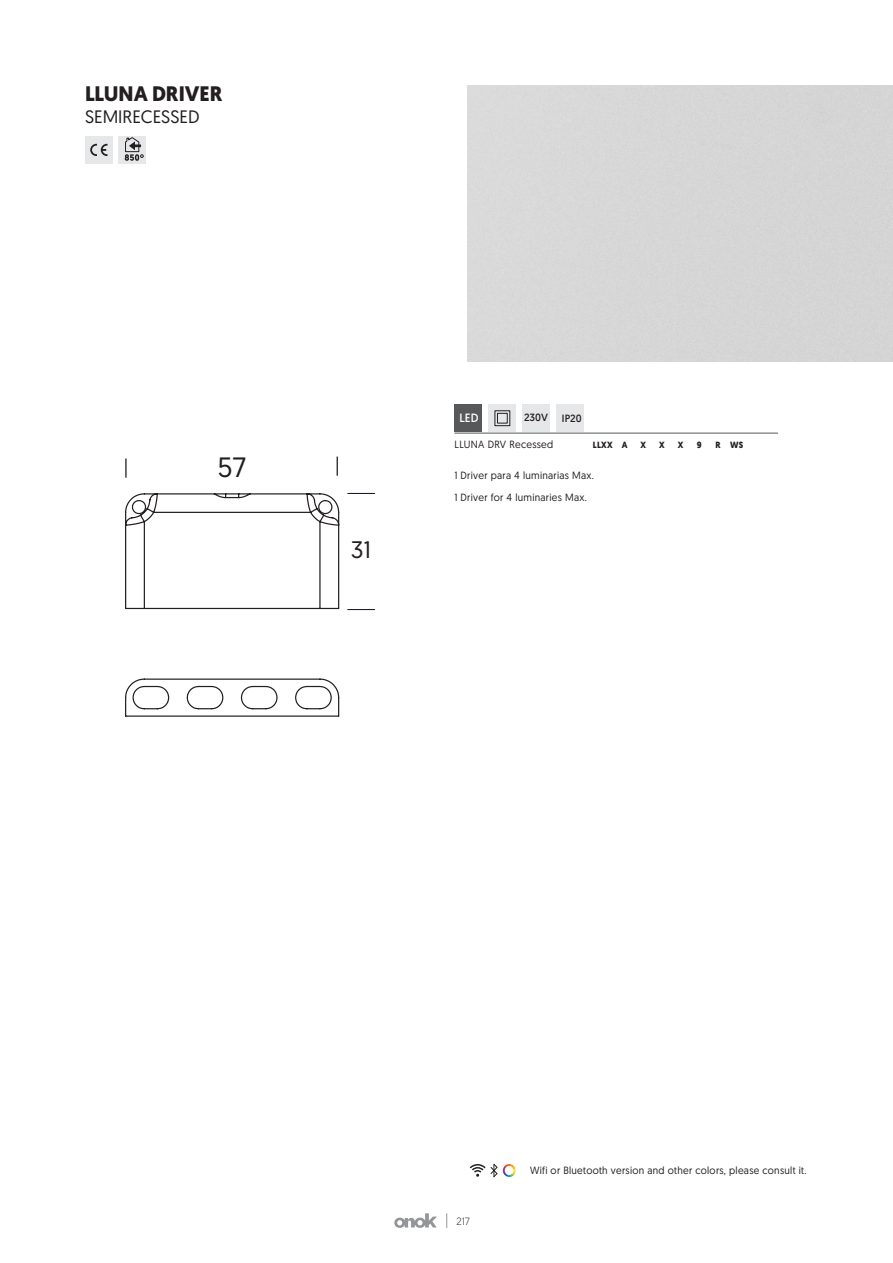
<style>
.page{position:relative;width:893px;height:1263px;background:#fff}
.page>*{position:absolute;margin:0;border:0;box-sizing:border-box;transform-origin:0 0}
.t1{font:27.9px "Geomanist";color:#231f20}
.t2{font:24px "Geomanist";color:#231f20}
.Estilo_de_párrafo_1{font:700 21px "Geomanist";color:#231f20}
.Estilo_de_párrafo_1-2{font:18px "Geomanist";color:#231f20}
.t3{font:12px "Geomanist";color:#fff}
.t4{font:10.5px "Geomanist";letter-spacing:.03em;color:#231f20;scale:.95 1}
.t5{font:10.5px "Geomanist";color:#231f20}
.t6{font:300 10.5px "Geomanist";color:#231f20}
.t7{font:700 9px "Geomanist";letter-spacing:.03em;color:#231f20;scale:.95 1}
</style>
<div class="page">
<svg style="left:394px;top:1213px;width:43px;height:15px"></svg>
<svg style="left:446px;top:1213px;width:1px;height:15px"></svg>
<div style="left:118px;top:136px;width:28px;height:28px;background:#e6e7e9"></div>
<svg style="left:125px;top:137px;width:19px;height:24px"></svg>
<div style="left:85px;top:136px;width:28px;height:28px;background:#e6e7e9"></div>
<svg style="left:90px;top:144px;width:17px;height:12px"></svg>
<svg style="left:470px;top:1164px;width:46px;height:14px"></svg>
<hr style="left:454px;top:433px;width:324px;height:1px;background:#57585a">
<div style="left:523px;top:404px;width:27px;height:28px;background:#e6e7e9"></div>
<div style="left:557px;top:404px;width:27px;height:28px;background:#e6e7e9"></div>
<div style="left:454px;top:404px;width:28px;height:28px;background:#57585a"></div>
<div style="left:489px;top:404px;width:27px;height:28px;background:#e6e7e9"></div>
<svg style="left:495px;top:410px;width:15px;height:16px"></svg>
<svg style="left:348px;top:609px;width:27px;height:1px"></svg>
<svg style="left:348px;top:493px;width:27px;height:1px"></svg>
<hr style="left:125px;top:458px;width:2px;height:20px;background:#231f20">
<svg style="left:337px;top:457px;width:1px;height:19px"></svg>
<svg style="left:125px;top:678px;width:215px;height:39px"></svg>
<svg style="left:125px;top:493px;width:215px;height:117px"></svg>
<p class="Estilo_de_párrafo_1" style="left:85px;top:79px;width:139px">LLUNA DRIVER</p>
<p class="Estilo_de_párrafo_1-2" style="left:85px;top:105px;width:116px">SEMIRECESSED</p>
<p class="t1" style="left:218px;top:450px;width:30px">57</p>
<p class="t2" style="left:351px;top:534px;width:22px">31</p>
<p class="t3" style="left:460px;top:410px;width:20px">LED</p>
<p class="t5" style="left:524px;top:411px;width:25px">230V</p>
<p class="t5" style="left:562px;top:411px;width:21px">IP20</p>
<p class="t4" style="left:455px;top:438px;width:105px">LLUNA DRV Recessed</p>
<p class="t4" style="left:454px;top:468px;width:148px">1 Driver para 4 luminarias Max.</p>
<p class="t4" style="left:454px;top:490px;width:141px">1 Driver for 4 luminaries Max.</p>
<p class="t7" style="left:593px;top:439px;width:22px">LLXX</p>
<p class="t7" style="left:622px;top:438px;width:8px">A</p>
<p class="t7" style="left:640px;top:438px;width:7px">X</p>
<p class="t7" style="left:659px;top:438px;width:7px">X</p>
<p class="t7" style="left:678px;top:438px;width:7px">X</p>
<p class="t7" style="left:697px;top:438px;width:7px">9</p>
<p class="t7" style="left:715px;top:438px;width:7px">R</p>
<p class="t7" style="left:730px;top:438px;width:15px">WS</p>
<p class="t6" style="left:456px;top:1214px;width:15px">217</p>
<p class="t4" style="left:530px;top:1164px;width:293px">Wifi or Bluetooth version and other colors, please consult it.</p>
</div>
